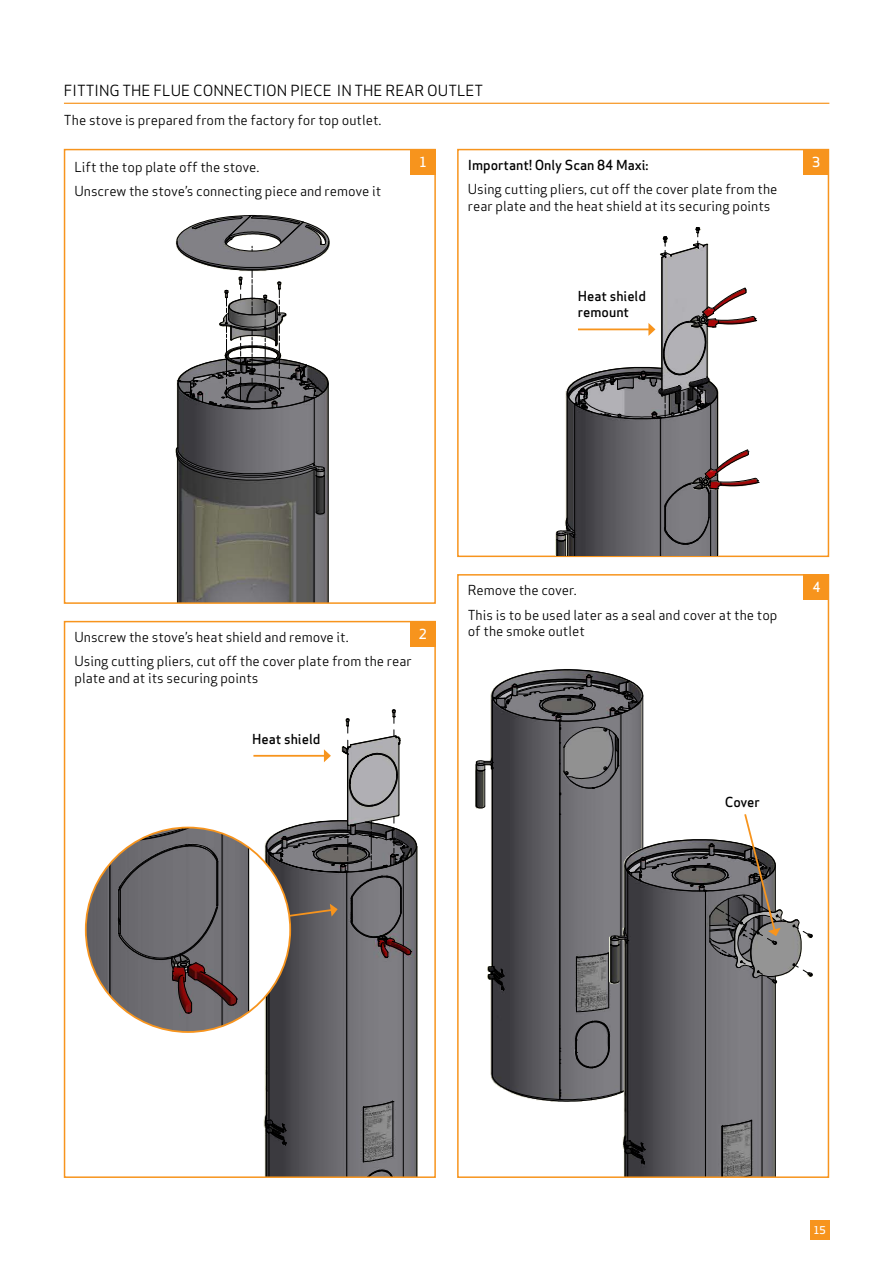
<style>
.page{position:relative;width:893px;height:1263px;background:#fff}
.page>*{position:absolute;margin:0;border:0;box-sizing:border-box;transform-origin:0 0}
.t1{font:15px "Apex Sans";color:#000}
.t2{font:13.5px/24.8px "Apex Sans";color:#000}
.t3{font:500 13.5px/16.2px "Apex Sans";color:#000}
.t4{font:500 13.5px "Apex Sans";color:#fff}
.t5{font:500 10.5px "Apex Sans";color:#fff}
.t6{font:5.7px "Arial";color:#000}
</style>
<div class="page">
<div style="left:810px;top:1220px;width:19px;height:20px;background:#f7941d"></div>
<svg style="left:165px;top:148px;width:233px;height:453px"></svg>
<svg style="left:475px;top:693px;width:169px;height:409px;background:#6f6f72"></svg>
<svg style="left:600px;top:808px;width:230px;height:369px"></svg>
<svg style="left:253px;top:709px;width:165px;height:466px"></svg>
<div style="left:804px;top:574px;width:25px;height:26px;background:#f7941d"></div>
<div style="left:457px;top:574px;width:372px;height:604px;border:2px solid #f7941d"></div>
<div style="left:457px;top:149px;width:372px;height:408px;border:2px solid #f7941d"></div>
<div style="left:803px;top:149px;width:26px;height:25px;background:#f7941d"></div>
<svg style="left:576px;top:812px;width:243px;height:172px"></svg>
<div style="left:64px;top:621px;width:372px;height:557px;border:2px solid #f7941d"></div>
<div style="left:410px;top:149px;width:26px;height:25px;background:#f7941d"></div>
<div style="left:410px;top:621px;width:26px;height:25px;background:#f7941d"></div>
<hr style="left:253px;top:755px;width:72px;height:2px;background:#f7941d">
<svg style="left:324px;top:749px;width:7px;height:13px"></svg>
<svg style="left:86px;top:814px;width:332px;height:218px"></svg>
<svg style="left:516px;top:227px;width:265px;height:329px"></svg>
<svg style="left:567px;top:275px;width:212px;height:145px"></svg>
<svg style="left:646px;top:437px;width:135px;height:108px"></svg>
<svg style="left:176px;top:447px;width:149px;height:34px;background:#555558"></svg>
<svg style="left:476px;top:669px;width:167px;height:126px;background:#6f6e71"></svg>
<svg style="left:556px;top:517px;width:19px;height:39px"></svg>
<div style="left:64px;top:149px;width:372px;height:455px;border:2px solid #f7941d"></div>
<hr style="left:64px;top:103px;width:765px;height:1px;background:#f7941d">
<p class="t1" style="left:64px;top:79px;width:421px">FITTING THE FLUE CONNECTION PIECE IN THE REAR OUTLET</p>
<p class="t2" style="left:64px;top:107px;width:319px">The stove is prepared from the factory for top outlet.</p>
<p class="t2" style="left:74px;top:153px;width:308px">Lift the top plate off the stove.<br>Unscrew the stove’s connecting piece and remove it</p>
<p class="t4" style="left:419px;top:150px;width:10px">1</p>
<p class="t4" style="left:812px;top:150px;width:10px">3</p>
<p class="t3" style="left:468px;top:155px;width:182px">Important! Only Scan 84 Maxi:</p>
<p class="t2" style="left:468px;top:180px;width:311px;line-height:16.2px">Using cutting pliers, cut off the cover plate from the rear plate and the heat shield at its securing points</p>
<p class="t3" style="left:578px;top:286px;width:70px">Heat shield remount</p>
<p class="t2" style="left:74px;top:623px;width:339px">Unscrew the stove’s heat shield and remove it.<br>Using cutting pliers, cut off the cover plate from the rear</p>
<p class="t2" style="left:74px;top:664px;width:186px">plate and at its securing points</p>
<p class="t4" style="left:419px;top:622px;width:10px">2</p>
<p class="t3" style="left:252px;top:729px;width:70px">Heat shield</p>
<p class="t2" style="left:468px;top:576px;width:311px">Remove the cover.<br>This is to be used later as a seal and cover at the top</p>
<p class="t2" style="left:468px;top:617px;width:119px">of the smoke outlet</p>
<p class="t6" style="left:641px;top:618px;width:35px">DIMENSION:</p>
<p class="t4" style="left:812px;top:575px;width:10px">4</p>
<p class="t3" style="left:725px;top:793px;width:37px">Cover</p>
<p class="t5" style="left:813px;top:1221px;width:14px">15</p>
</div>
